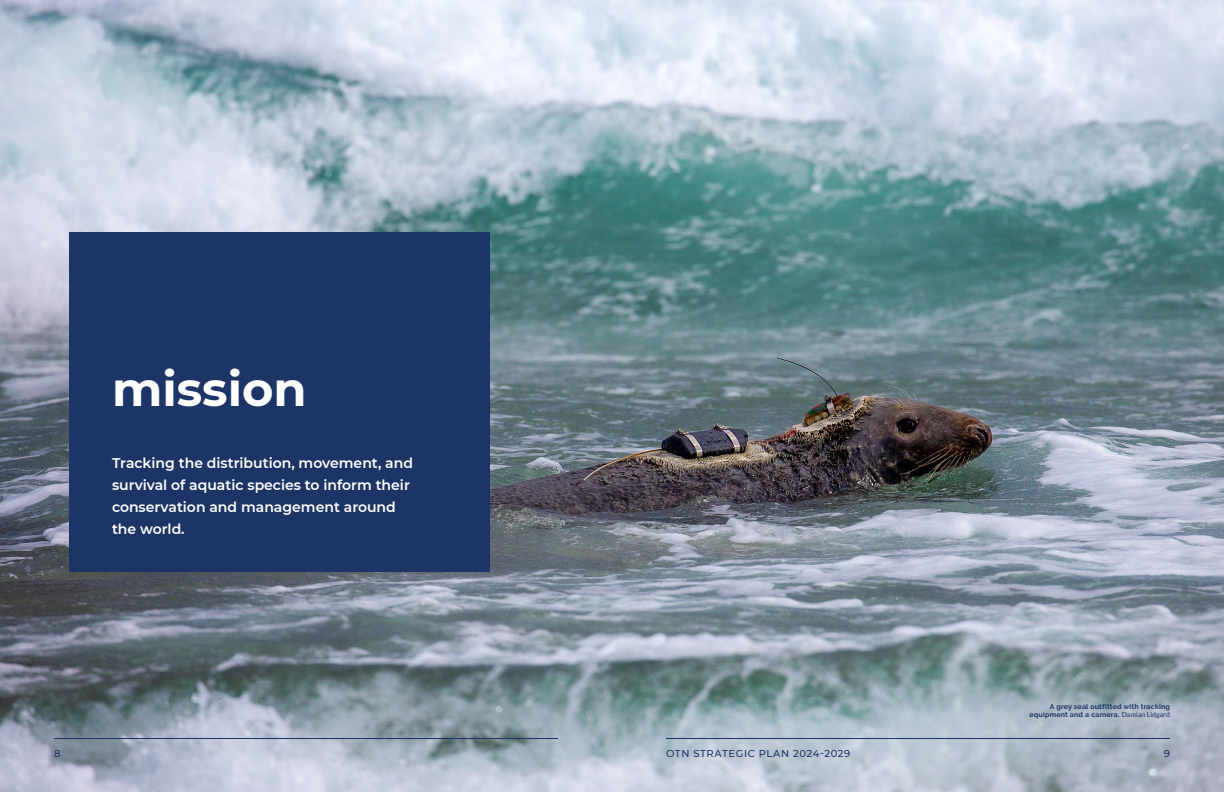
<style>
.page{position:relative;width:1224px;height:792px;background:#fff}
.page>*{position:absolute;margin:0;border:0;box-sizing:border-box;transform-origin:0 0}
.title_big{font:700 48px "Montserrat";color:#fff}
.intro_text{font:600 14px/22px "Montserrat";color:#fff}
.t1{font:500 10px "Montserrat";letter-spacing:.055em;color:#1d3566}
.t2{font:700 7px/8.4px "Raleway";letter-spacing:.03em;color:#1d3566;text-align:right}
.s1{font-family:"Lato";font-weight:400}
</style>
<div class="page">
<img style="left:0;top:0;width:1224px;height:792px">
<hr style="left:666px;top:738px;width:504px;height:1px;background:#1d3566">
<hr style="left:54px;top:738px;width:504px;height:1px;background:#1d3566">
<div style="left:69px;top:232px;width:420px;height:340px;background:#1d3566"></div>
<p class="title_big" style="left:112px;top:354px;width:196px">mission</p>
<p class="intro_text" style="left:112px;top:451px;width:303px">Tracking the distribution, movement, and survival of aquatic species to inform their conservation and management around the world.</p>
<p class="t2" style="left:1029px;top:702px;width:142px">A grey seal outfitted with tracking equipment and a camera. <span class="s1">Damian Lidgard</span></p>
<p class="t1" style="left:54px;top:746px;width:8px">8</p>
<p class="t1" style="left:666px;top:746px;width:186px">OTN STRATEGIC PLAN 2024-2029</p>
<p class="t1" style="left:1164px;top:746px;width:8px">9</p>
</div>
